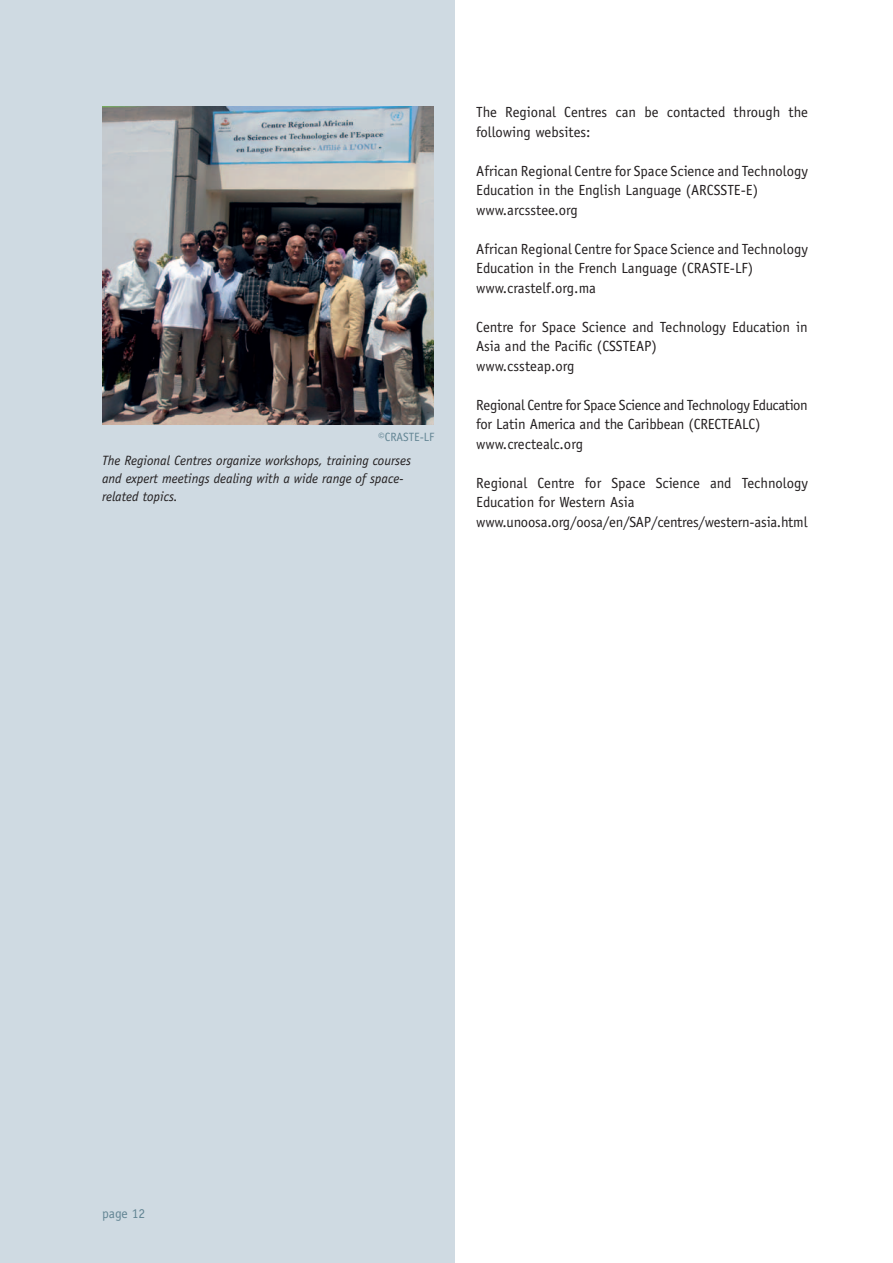
<style>
.page{position:relative;width:893px;height:1263px;background:#fff}
.page>*{position:absolute;margin:0;border:0;box-sizing:border-box;transform-origin:0 0}
.t1{font:14.7px/19.5px "Officina Sans";color:#231f20}
.t2{font:14.7px/19.5px "Officina Sans";letter-spacing:-.02em;color:#231f20}
.t3{font:italic 13.5px/18px "Officina Sans";color:#231f20}
.t4{font:13.5px "Officina Sans";color:#638594}
.t5{font:12px "Officina Sans";color:#638594}
</style>
<div class="page">
<div style="left:0;top:0;width:455px;height:1263px;background:#cfdae2"></div>
<img style="left:102px;top:106px;width:332px;height:318px">
<p class="t5" style="left:378px;top:430px;width:58px">©CRASTE-LF</p>
<p class="t3" style="left:102px;top:452px;width:311px">The Regional Centres organize workshops, training courses and expert meetings dealing with a wide range of space&shy;related topics.</p>
<p class="t1" style="left:476px;top:103px;width:333px">The Regional Centres can be contacted through the following websites:</p>
<p class="t1" style="left:476px;top:161px;width:333px">African Regional Centre for Space Science and Technology<br>Education in the English Language (ARCSSTE-E) www.arcsstee.org</p>
<p class="t1" style="left:476px;top:239px;width:333px">African Regional Centre for Space Science and Technology<br>Education in the French Language (CRASTE-LF) www.crastelf.org.ma</p>
<p class="t1" style="left:476px;top:317px;width:333px">Centre for Space Science and Technology Education in<br>Asia and the Pacific (CSSTEAP)<br>www.cssteap.org</p>
<p class="t2" style="left:476px;top:395px;width:333px">Regional Centre for Space Science and Technology Education for Latin America and the Caribbean (CRECTEALC) www.crectealc.org</p>
<p class="t1" style="left:476px;top:473px;width:333px">Regional Centre for Space Science and Technology<br>Education for Western Asia www.unoosa.org/oosa/en/SAP/centres/western-asia.html</p>
<p class="t4" style="left:102px;top:1205px;width:45px">page 12</p>
</div>
